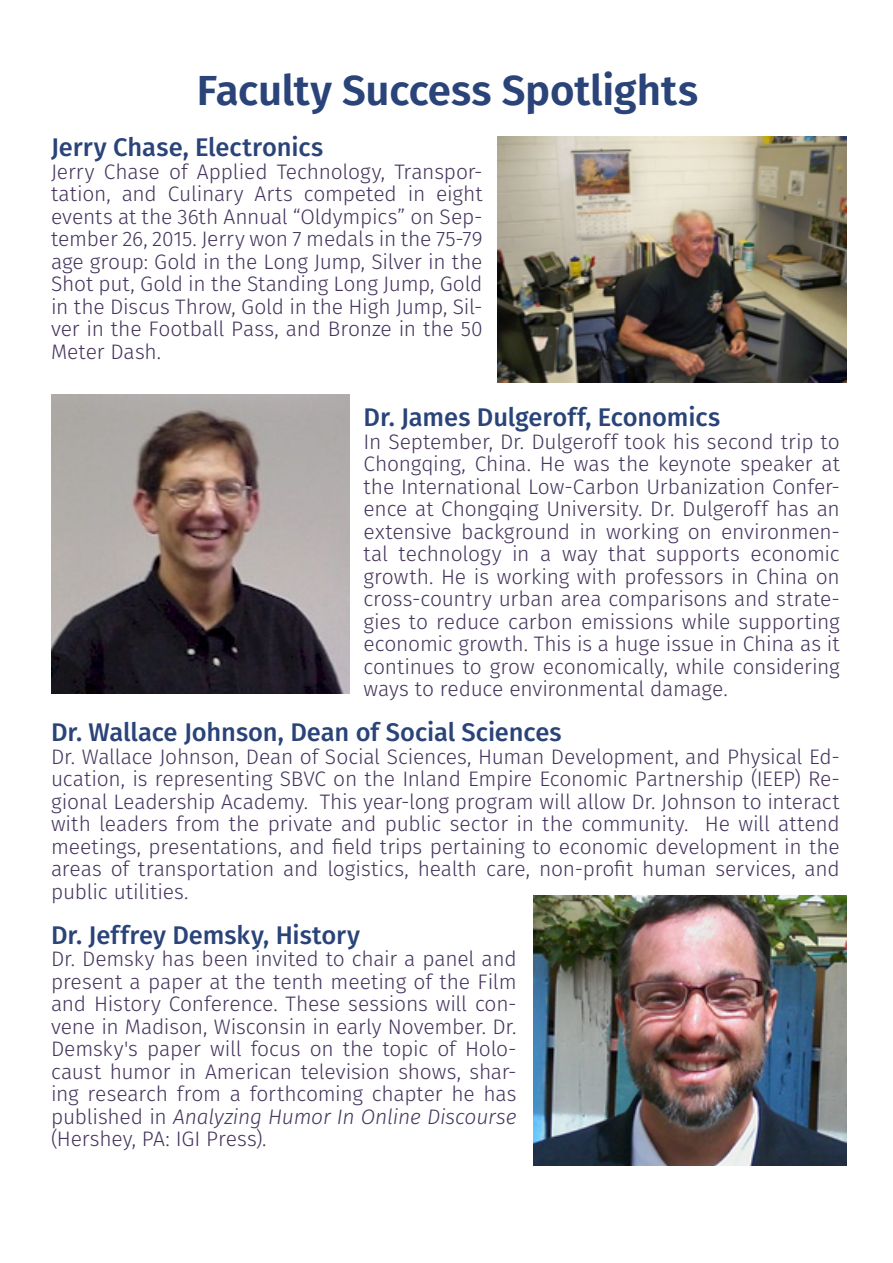
<style>
.page{position:relative;width:893px;height:1263px;background:#fff}
.page>*{position:absolute;margin:0;border:0;box-sizing:border-box;transform-origin:0 0}
.t1{font:600 42px "Fira Sans";letter-spacing:-.005em;color:#2a4479}
.t2{font:500 25.5px "Fira Sans";letter-spacing:-.005em;color:#2a4479}
.t3{font:300 21px/22.5px "Fira Sans";letter-spacing:-.01em;color:#44345c;text-align:justify}
.s1{font-style:italic}
</style>
<div class="page">
<img style="left:497px;top:136px;width:349px;height:247px">
<img style="left:51px;top:395px;width:299px;height:298px">
<img style="left:534px;top:895px;width:312px;height:270px">
<h1 class="t1" style="left:197px;top:56px;width:503px">Faculty Success Spotlights</h1>
<p class="t2" style="left:51px;top:127px;width:274px">Jerry Chase, Electronics</p>
<p class="t3" style="left:51px;top:160px;width:433px">Jerry Chase of Applied Technology, Transpor&shy;tation, and Culinary Arts competed in eight events at the 36th Annual “Oldympics” on Sep&shy;tember 26, 2015. Jerry won 7 medals in the 75-79 age group: Gold in the Long Jump, Silver in the Shot put, Gold in the Standing Long Jump, Gold in the Discus Throw, Gold in the High Jump, Sil&shy;ver in the Football Pass, and Bronze in the 50<br>Meter Dash.</p>
<p class="t2" style="left:364px;top:397px;width:358px">Dr. James Dulgeroff, Economics</p>
<p class="t3" style="left:364px;top:430px;width:478px">In September, Dr. Dulgeroff took his second trip to Chongqing, China. He was the keynote speaker at the International Low-Carbon Urbanization Confer&shy;ence at Chongqing University. Dr. Dulgeroff has an extensive background in working on environmen&shy;tal technology in a way that supports economic growth. He is working with professors in China on cross-country urban area comparisons and strate&shy;gies to reduce carbon emissions while supporting economic growth. This is a huge issue in China as it continues to grow economically, while considering ways to reduce environmental damage.</p>
<p class="t2" style="left:51px;top:712px;width:512px">Dr. Wallace Johnson, Dean of Social Sciences</p>
<p class="t3" style="left:51px;top:745px;width:790px">Dr. Wallace Johnson, Dean of Social Sciences, Human Development, and Physical Ed&shy;ucation, is representing SBVC on the Inland Empire Economic Partnership (IEEP) Re&shy;gional Leadership Academy. This year-long program will allow Dr. Johnson to interact with leaders from the private and public sector in the community. He will attend meetings, presentations, and field trips pertaining to economic development in the areas of transportation and logistics, health care, non-profit human services, and public utilities.</p>
<p class="t2" style="left:51px;top:914px;width:311px">Dr. Jeffrey Demsky, History</p>
<p class="t3" style="left:51px;top:947px;width:467px">Dr. Demsky has been invited to chair a panel and present a paper at the tenth meeting of the Film and History Conference. These sessions will con&shy;vene in Madison, Wisconsin in early November. Dr.<br>Demsky's paper will focus on the topic of Holo&shy;caust humor in American television shows, shar&shy;ing research from a forthcoming chapter he has published in <span class="s1">Analyzing Humor In Online Discourse </span>(Hershey, PA: IGI Press).</p>
</div>
